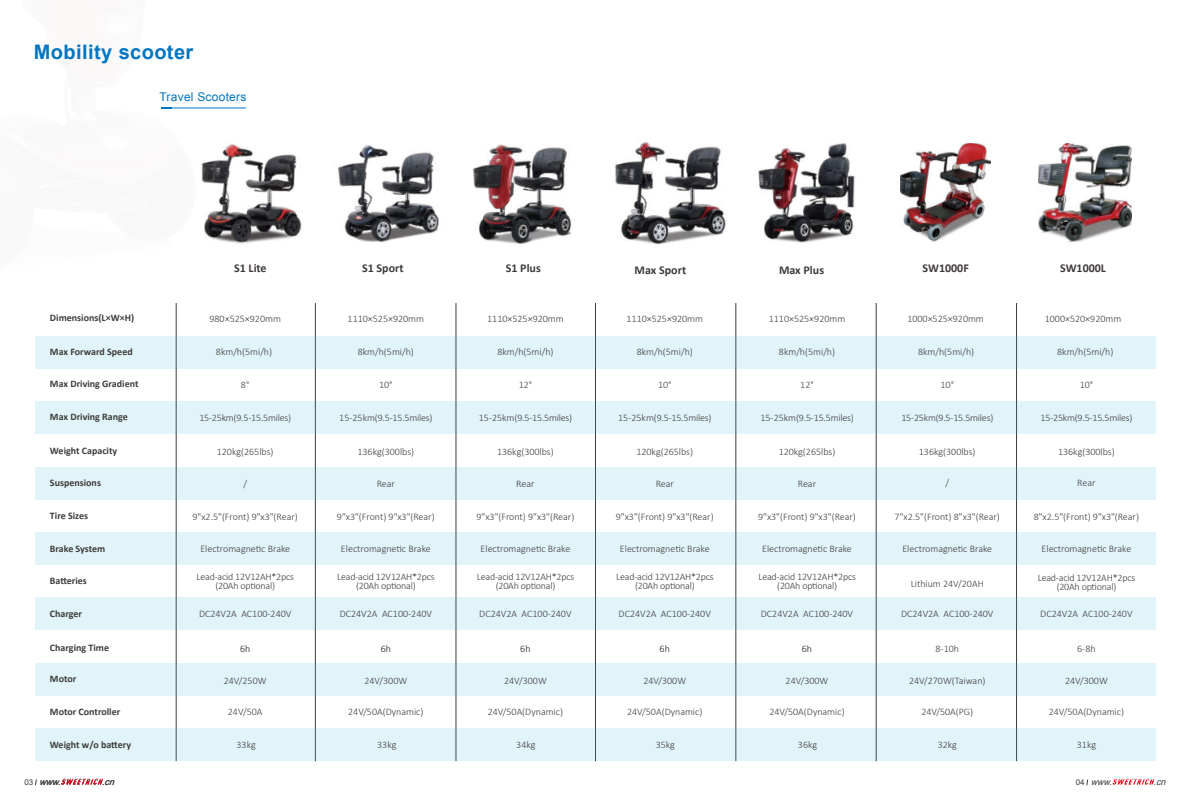
<style>
.page{position:relative;width:1191px;height:808px;background:#fff}
.page>*{position:absolute;margin:0;border:0;box-sizing:border-box;transform-origin:0 0}
.t1{font:700 20px "Arial";letter-spacing:.02em;color:#0075c2}
.t2{font:700 12px "Calibri";color:#3f3b3a}
.t3{font:12px "Arial";letter-spacing:.02em;color:#0075c2}
.t4{font:300 10px "Calibri";color:#3f3b3a}
.t5{font:300 10px/9.2px "Calibri";letter-spacing:-.02em;color:#3f3b3a;text-align:center}
.t6{font:700 10px "Calibri";color:#3f3b3a}
.t7{font:300 10px "Calibri";color:#221815}
.t8{font:italic 8.8px "Arial";color:#3f3b3a}
.s1{font-style:normal;font-size:8px;color:#fff}
.s2{font-style:normal;font-size:8px}
</style>
<div class="page">
<svg style="left:161px;top:107px;width:11px;height:2px"></svg>
<hr style="left:172px;top:108px;width:74px;height:1px;background:#0075c2">
<img style="left:1038px;top:143px;width:93px;height:100px">
<img style="left:901px;top:143px;width:89px;height:99px">
<hr style="left:176px;top:303px;width:1px;height:458px;background:#3f3b3a">
<hr style="left:315px;top:303px;width:1px;height:458px;background:#3f3b3a">
<hr style="left:456px;top:303px;width:1px;height:458px;background:#3f3b3a">
<hr style="left:876px;top:303px;width:1px;height:458px;background:#3f3b3a">
<hr style="left:595px;top:303px;width:1px;height:458px;background:#3f3b3a">
<hr style="left:735px;top:303px;width:1px;height:458px;background:#3f3b3a">
<hr style="left:1016px;top:303px;width:1px;height:458px;background:#3f3b3a">
<div style="left:35px;top:336px;width:1120px;height:32px;background:#e0f4fa"></div>
<div style="left:35px;top:597px;width:1120px;height:33px;background:#e0f4fa"></div>
<div style="left:35px;top:663px;width:1120px;height:33px;background:#e0f4fa"></div>
<div style="left:35px;top:401px;width:1120px;height:33px;background:#e0f4fa"></div>
<div style="left:35px;top:467px;width:1120px;height:32px;background:#e0f4fa"></div>
<div style="left:35px;top:532px;width:1120px;height:33px;background:#e0f4fa"></div>
<div style="left:35px;top:728px;width:1120px;height:33px;background:#e0f4fa"></div>
<svg style="left:61px;top:779px;width:42px;height:6px"></svg>
<svg style="left:1112px;top:779px;width:42px;height:6px"></svg>
<img style="left:201px;top:144px;width:101px;height:100px">
<img style="left:473px;top:144px;width:99px;height:101px">
<img style="left:337px;top:145px;width:102px;height:98px">
<img style="left:758px;top:143px;width:97px;height:100px">
<img style="left:615px;top:142px;width:111px;height:103px">
<h1 class="t1" style="left:34px;top:44px;width:161px">Mobility scooter</h1>
<p class="t3" style="left:159px;top:92px;width:88px">Travel Scooters</p>
<p class="t2" style="left:234px;top:263px;width:34px">S1 Lite</p>
<p class="t2" style="left:362px;top:263px;width:43px">S1 Sport</p>
<p class="t2" style="left:506px;top:263px;width:37px">S1 Plus</p>
<p class="t2" style="left:922px;top:263px;width:48px">SW1000F</p>
<p class="t2" style="left:1060px;top:263px;width:47px">SW1000L</p>
<p class="t2" style="left:634px;top:265px;width:53px">Max Sport</p>
<p class="t2" style="left:779px;top:265px;width:47px">Max Plus</p>
<p class="t6" style="left:50px;top:314px;width:86px">Dimensions(L×W×H)</p>
<p class="t6" style="left:50px;top:348px;width:84px">Max Forward Speed</p>
<p class="t6" style="left:50px;top:380px;width:90px">Max Driving Gradient</p>
<p class="t6" style="left:50px;top:413px;width:79px">Max Driving Range</p>
<p class="t6" style="left:50px;top:447px;width:69px">Weight Capacity</p>
<p class="t6" style="left:50px;top:479px;width:53px">Suspensions</p>
<p class="t6" style="left:50px;top:512px;width:40px">Tire Sizes</p>
<p class="t6" style="left:50px;top:544px;width:57px">Brake System</p>
<p class="t6" style="left:50px;top:574px;width:38px">Batteries</p>
<p class="t6" style="left:50px;top:609px;width:34px">Charger</p>
<p class="t6" style="left:50px;top:643px;width:61px">Charging Time</p>
<p class="t6" style="left:50px;top:674px;width:28px">Motor</p>
<p class="t6" style="left:50px;top:707px;width:72px">Motor Controller</p>
<p class="t6" style="left:50px;top:738px;width:83px">Weight w/o battery</p>
<p class="t8" style="left:24px;top:778px;width:40px"><span class="s1">0 1</span><span class="s2">3</span> www.</p>
<p class="t8" style="left:102px;top:778px;width:16px">.cn</p>
<p class="t8" style="left:1075px;top:778px;width:40px"><span class="s2">0 4</span> www.</p>
<p class="t8" style="left:1153px;top:778px;width:16px">.cn</p>
<p class="t4" style="left:347px;top:314px;width:78px">1110×525×920mm</p>
<p class="t4" style="left:358px;top:348px;width:58px">8km/h(5mi/h)</p>
<p class="t4" style="left:379px;top:381px;width:15px">10°</p>
<p class="t5" style="left:339px;top:413px;width:95px">15-25km(9.5-15.5miles)</p>
<p class="t4" style="left:357px;top:447px;width:58px">136kg(300lbs)</p>
<p class="t4" style="left:377px;top:480px;width:20px">Rear</p>
<p class="t4" style="left:337px;top:513px;width:99px">9"x3"(Front) 9"x3"(Rear)</p>
<p class="t4" style="left:341px;top:543px;width:91px">Electromagnetic Brake</p>
<p class="t5" style="left:337px;top:573px;width:99px">Lead-acid 12V12AH*2pcs (20Ah optional)</p>
<p class="t5" style="left:477px;top:573px;width:99px">Lead-acid 12V12AH*2pcs (20Ah optional)</p>
<p class="t5" style="left:616px;top:573px;width:99px">Lead-acid 12V12AH*2pcs (20Ah optional)</p>
<p class="t5" style="left:758px;top:573px;width:99px">Lead-acid 12V12AH*2pcs (20Ah optional)</p>
<p class="t4" style="left:340px;top:610px;width:94px">DC24V2A AC100-240V</p>
<p class="t7" style="left:381px;top:645px;width:12px">6h</p>
<p class="t4" style="left:364px;top:677px;width:44px">24V/300W</p>
<p class="t4" style="left:348px;top:708px;width:77px">24V/50A(Dynamic)</p>
<p class="t4" style="left:209px;top:314px;width:73px">980×525×920mm</p>
<p class="t4" style="left:216px;top:348px;width:58px">8km/h(5mi/h)</p>
<p class="t4" style="left:241px;top:381px;width:10px">8°</p>
<p class="t5" style="left:199px;top:413px;width:93px">15-25km(9.5-15.5miles)</p>
<p class="t4" style="left:217px;top:447px;width:58px">120kg(265lbs)</p>
<p class="t4" style="left:243px;top:480px;width:5px">/</p>
<p class="t4" style="left:192px;top:513px;width:107px">9"x2.5"(Front) 9"x3"(Rear)</p>
<p class="t4" style="left:200px;top:543px;width:91px">Electromagnetic Brake</p>
<p class="t5" style="left:196px;top:573px;width:99px">Lead-acid 12V12AH*2pcs (20Ah optional)</p>
<p class="t4" style="left:199px;top:610px;width:94px">DC24V2A AC100-240V</p>
<p class="t7" style="left:240px;top:645px;width:12px">6h</p>
<p class="t4" style="left:224px;top:677px;width:44px">24V/250W</p>
<p class="t4" style="left:228px;top:708px;width:36px">24V/50A</p>
<p class="t4" style="left:487px;top:314px;width:78px">1110×525×920mm</p>
<p class="t4" style="left:626px;top:314px;width:78px">1110×525×920mm</p>
<p class="t4" style="left:769px;top:314px;width:78px">1110×525×920mm</p>
<p class="t4" style="left:497px;top:348px;width:58px">8km/h(5mi/h)</p>
<p class="t4" style="left:518px;top:381px;width:15px">12°</p>
<p class="t5" style="left:479px;top:413px;width:95px">15-25km(9.5-15.5miles)</p>
<p class="t4" style="left:497px;top:447px;width:58px">136kg(300lbs)</p>
<p class="t4" style="left:516px;top:480px;width:20px">Rear</p>
<p class="t4" style="left:907px;top:314px;width:78px">1000×525×920mm</p>
<p class="t4" style="left:1044px;top:314px;width:78px">1000×520×920mm</p>
<p class="t4" style="left:918px;top:348px;width:58px">8km/h(5mi/h)</p>
<p class="t4" style="left:1057px;top:348px;width:58px">8km/h(5mi/h)</p>
<p class="t4" style="left:1079px;top:381px;width:15px">10°</p>
<p class="t5" style="left:1040px;top:413px;width:93px">15-25km(9.5-15.5miles)</p>
<p class="t4" style="left:1058px;top:447px;width:58px">136kg(300lbs)</p>
<p class="t4" style="left:636px;top:348px;width:58px">8km/h(5mi/h)</p>
<p class="t4" style="left:658px;top:381px;width:15px">10°</p>
<p class="t5" style="left:618px;top:413px;width:95px">15-25km(9.5-15.5miles)</p>
<p class="t4" style="left:636px;top:447px;width:58px">120kg(265lbs)</p>
<p class="t4" style="left:655px;top:480px;width:20px">Rear</p>
<p class="t4" style="left:616px;top:513px;width:99px">9"x3"(Front) 9"x3"(Rear)</p>
<p class="t4" style="left:620px;top:543px;width:91px">Electromagnetic Brake</p>
<p class="t4" style="left:779px;top:348px;width:58px">8km/h(5mi/h)</p>
<p class="t4" style="left:800px;top:381px;width:15px">12°</p>
<p class="t5" style="left:760px;top:413px;width:95px">15-25km(9.5-15.5miles)</p>
<p class="t4" style="left:778px;top:447px;width:58px">120kg(265lbs)</p>
<p class="t4" style="left:798px;top:480px;width:20px">Rear</p>
<p class="t4" style="left:940px;top:381px;width:15px">10°</p>
<p class="t5" style="left:901px;top:413px;width:93px">15-25km(9.5-15.5miles)</p>
<p class="t4" style="left:919px;top:447px;width:58px">136kg(300lbs)</p>
<p class="t4" style="left:945px;top:479px;width:5px">/</p>
<p class="t4" style="left:1077px;top:479px;width:20px">Rear</p>
<p class="t4" style="left:894px;top:513px;width:107px">7"x2.5"(Front) 8"x3"(Rear)</p>
<p class="t4" style="left:1033px;top:513px;width:107px">8"x2.5"(Front) 9"x3"(Rear)</p>
<p class="t4" style="left:902px;top:543px;width:91px">Electromagnetic Brake</p>
<p class="t4" style="left:1041px;top:543px;width:91px">Electromagnetic Brake</p>
<p class="t5" style="left:1037px;top:574px;width:99px">Lead-acid 12V12AH*2pcs (20Ah optional)</p>
<p class="t4" style="left:758px;top:513px;width:99px">9"x3"(Front) 9"x3"(Rear)</p>
<p class="t4" style="left:476px;top:513px;width:99px">9"x3"(Front) 9"x3"(Rear)</p>
<p class="t4" style="left:762px;top:543px;width:91px">Electromagnetic Brake</p>
<p class="t4" style="left:480px;top:543px;width:91px">Electromagnetic Brake</p>
<p class="t4" style="left:910px;top:579px;width:75px">Lithium 24V/20AH</p>
<p class="t4" style="left:901px;top:610px;width:94px">DC24V2A AC100-240V</p>
<p class="t4" style="left:1040px;top:610px;width:94px">DC24V2A AC100-240V</p>
<p class="t4" style="left:935px;top:645px;width:25px">8-10h</p>
<p class="t4" style="left:1077px;top:645px;width:20px">6-8h</p>
<p class="t4" style="left:909px;top:677px;width:78px">24V/270W(Taiwan)</p>
<p class="t4" style="left:1065px;top:677px;width:44px">24V/300W</p>
<p class="t4" style="left:921px;top:708px;width:53px">24V/50A(PG)</p>
<p class="t4" style="left:1048px;top:708px;width:77px">24V/50A(Dynamic)</p>
<p class="t4" style="left:761px;top:610px;width:94px">DC24V2A AC100-240V</p>
<p class="t4" style="left:618px;top:610px;width:94px">DC24V2A AC100-240V</p>
<p class="t7" style="left:659px;top:645px;width:12px">6h</p>
<p class="t4" style="left:643px;top:677px;width:44px">24V/300W</p>
<p class="t4" style="left:627px;top:708px;width:77px">24V/50A(Dynamic)</p>
<p class="t4" style="left:479px;top:610px;width:94px">DC24V2A AC100-240V</p>
<p class="t7" style="left:520px;top:645px;width:12px">6h</p>
<p class="t4" style="left:504px;top:677px;width:44px">24V/300W</p>
<p class="t4" style="left:488px;top:708px;width:77px">24V/50A(Dynamic)</p>
<p class="t7" style="left:802px;top:645px;width:12px">6h</p>
<p class="t4" style="left:785px;top:677px;width:44px">24V/300W</p>
<p class="t4" style="left:769px;top:708px;width:77px">24V/50A(Dynamic)</p>
<p class="t4" style="left:377px;top:741px;width:21px">33kg</p>
<p class="t4" style="left:516px;top:741px;width:21px">34kg</p>
<p class="t4" style="left:655px;top:741px;width:21px">35kg</p>
<p class="t4" style="left:798px;top:741px;width:21px">36kg</p>
<p class="t4" style="left:937px;top:741px;width:21px">32kg</p>
<p class="t4" style="left:1076px;top:741px;width:21px">31kg</p>
<p class="t4" style="left:236px;top:741px;width:21px">33kg</p>
</div>
